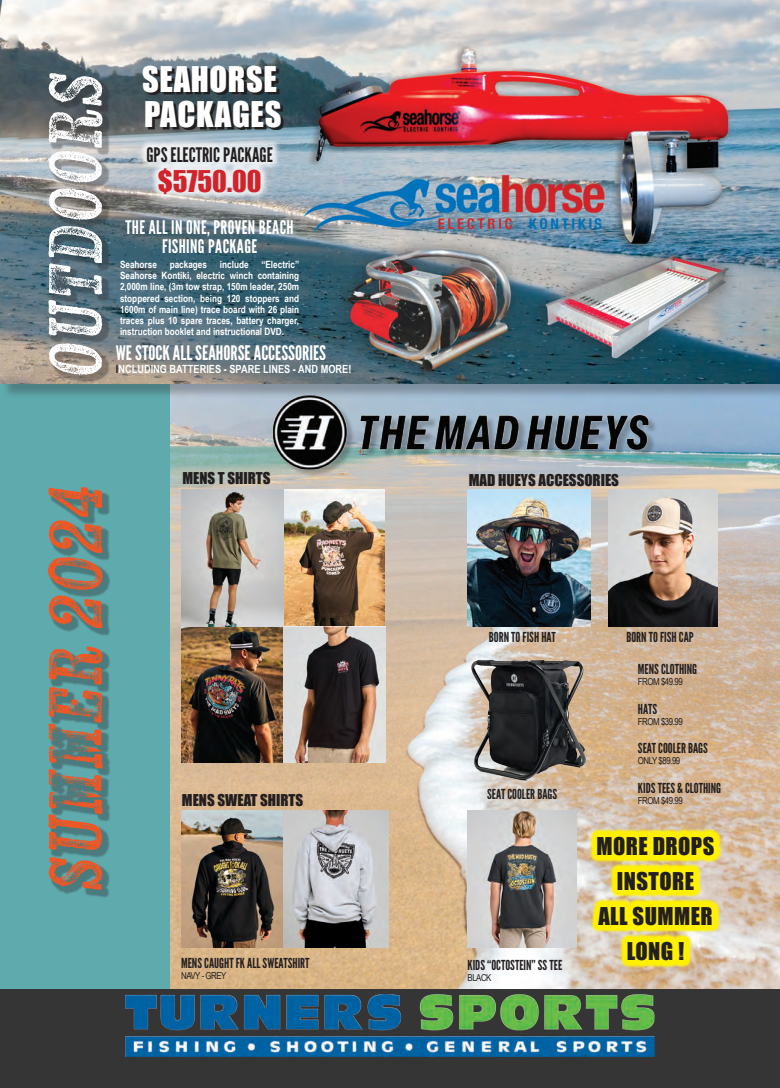
<style>
.page{position:relative;width:780px;height:1088px;background:#fff}
.page>*{position:absolute;margin:0;border:0;box-sizing:border-box;transform-origin:0 0}
.t1{font:italic 75px "Kiln Serif";color:#f15623}
.t2{font:italic 75px "Kiln Serif";color:#fff}
.t3{font:32.5px "Impact";letter-spacing:.02em;color:#fff}
.t4{font:27.5px "Impact";color:#d1232a}
.t5{font:22.5px "Impact";letter-spacing:.02em;color:#231f20}
.t6{font:20px "League Gothic";color:#fff}
.t7{font:20px "League Gothic";color:#231f20}
.t8{font:18.75px/18.8px "League Gothic";letter-spacing:.02em;color:#fff;text-align:center}
.t9{font:15px "Impact";color:#231f20}
.t10{font:13.75px "League Gothic";color:#231f20}
.t11{font:700 11.25px "Arial Narrow";color:#fff}
.t12{font:700 10px/11.2px "Arial Narrow";color:#fff;text-align:justify}
.t13{font:9.62px "Arial Narrow";letter-spacing:-.05em;color:#231f20}
.s1{color:#231f20}
</style>
<div class="page">
<div style="left:0;top:5px;width:170px;height:990px;background:#5faaad"></div>
<img style="left:170px;top:399px;width:610px;height:590px">
<img style="left:245px;top:399px;width:425px;height:91px">
<div style="left:0;top:989px;width:780px;height:99px;background:#363536"></div>
<img style="left:126px;top:994px;width:528px;height:62px">
<div style="left:2px;top:2px;width:778px;height:397px;background:#231f20;opacity:.3"></div>
<img style="left:0;top:0;width:780px;height:384px">
<div style="left:48px;top:74px;width:63px;height:824px;background:#231f20;opacity:.34"></div>
<svg style="left:145px;top:68px;width:138px;height:62px;background:#2f3539"></svg>
<div style="left:139px;top:139px;width:142px;height:63px;background:#fff;opacity:.75"></div>
<img style="left:181px;top:490px;width:204px;height:272px">
<img style="left:181px;top:811px;width:102px;height:136px">
<img style="left:283px;top:811px;width:105px;height:136px">
<img style="left:467px;top:490px;width:123px;height:136px">
<img style="left:467px;top:650px;width:126px;height:137px">
<img style="left:467px;top:811px;width:109px;height:136px">
<svg style="left:589px;top:828px;width:132px;height:140px;background:#f2e43e"></svg>
<img style="left:608px;top:490px;width:109px;height:136px">
<p class="t2" style="left:28px;top:381px;width:309px;rotate:-90deg">OUTDOORS</p>
<p class="t3" style="left:142px;top:54px;width:136px">SEAHORSE</p>
<p class="t3" style="left:144px;top:89px;width:139px">PACKAGES</p>
<p class="t7" style="left:146px;top:143px;width:128px">GPS ELECTRIC PACKAGE</p>
<p class="t4" style="left:158px;top:160px;width:105px">$5750.00</p>
<p class="t8" style="left:126px;top:218px;width:169px">THE ALL IN ONE, PROVEN BEACH<br>FISHING PACKAGE</p>
<p class="t12" style="left:120px;top:258px;width:38px">Seahorse</p>
<p class="t12" style="left:170px;top:258px;width:39px">packages</p>
<p class="t12" style="left:220px;top:258px;width:30px">include</p>
<p class="t12" style="left:120px;top:258px;width:181px;text-indent:141px">“Electric” Seahorse Kontiki, electric winch containing 2,000m line, (3m tow strap, 150m leader, 250m stoppered section, being 120 stoppers and 1600m of main line) trace board with 26 plain traces plus 10 spare traces, battery charger, instruction booklet and instructional DVD.</p>
<p class="t6" style="left:116px;top:341px;width:212px">WE STOCK ALL SEAHORSE ACCESSORIES</p>
<p class="t11" style="left:116px;top:360px;width:237px"><span class="s1">I</span>NCLUDING BATTERIES - SPARE LINES - AND MORE!</p>
<p class="t1" style="left:28px;top:894px;width:409px;rotate:-90deg">SUMMER 2024</p>
<p class="t9" style="left:182px;top:467px;width:90px">MENS T SHIRTS</p>
<p class="t9" style="left:469px;top:468px;width:152px">MAD HUEYS ACCESSORIES</p>
<p class="t10" style="left:489px;top:629px;width:68px">BORN TO FISH HAT</p>
<p class="t10" style="left:626px;top:629px;width:69px">BORN TO FISH CAP</p>
<p class="t9" style="left:182px;top:788px;width:123px">MENS SWEAT SHIRTS</p>
<p class="t10" style="left:181px;top:955px;width:130px">MENS CAUGHT FK ALL SWEATSHIRT</p>
<p class="t13" style="left:181px;top:968px;width:47px">NAVY - GREY</p>
<p class="t10" style="left:487px;top:786px;width:71px">SEAT COOLER BAGS</p>
<p class="t10" style="left:467px;top:957px;width:96px">KIDS “OCTOSTEIN” SS TEE</p>
<p class="t13" style="left:467px;top:970px;width:25px">BLACK</p>
<p class="t10" style="left:638px;top:660px;width:61px">MENS CLOTHING</p>
<p class="t13" style="left:638px;top:674px;width:46px">FROM $49.99</p>
<p class="t10" style="left:638px;top:700px;width:21px">HATS</p>
<p class="t13" style="left:638px;top:714px;width:46px">FROM $39.99</p>
<p class="t10" style="left:638px;top:740px;width:71px">SEAT COOLER BAGS</p>
<p class="t13" style="left:638px;top:754px;width:44px">ONLY $89.99</p>
<p class="t10" style="left:638px;top:780px;width:85px">KIDS TEES &amp; CLOTHING</p>
<p class="t13" style="left:638px;top:794px;width:46px">FROM $49.99</p>
<p class="t5" style="left:596px;top:828px;width:119px">MORE DROPS</p>
<p class="t5" style="left:617px;top:863px;width:79px">INSTORE</p>
<p class="t5" style="left:598px;top:898px;width:116px">ALL SUMMER</p>
<p class="t5" style="left:626px;top:933px;width:59px">LONG !</p>
</div>
